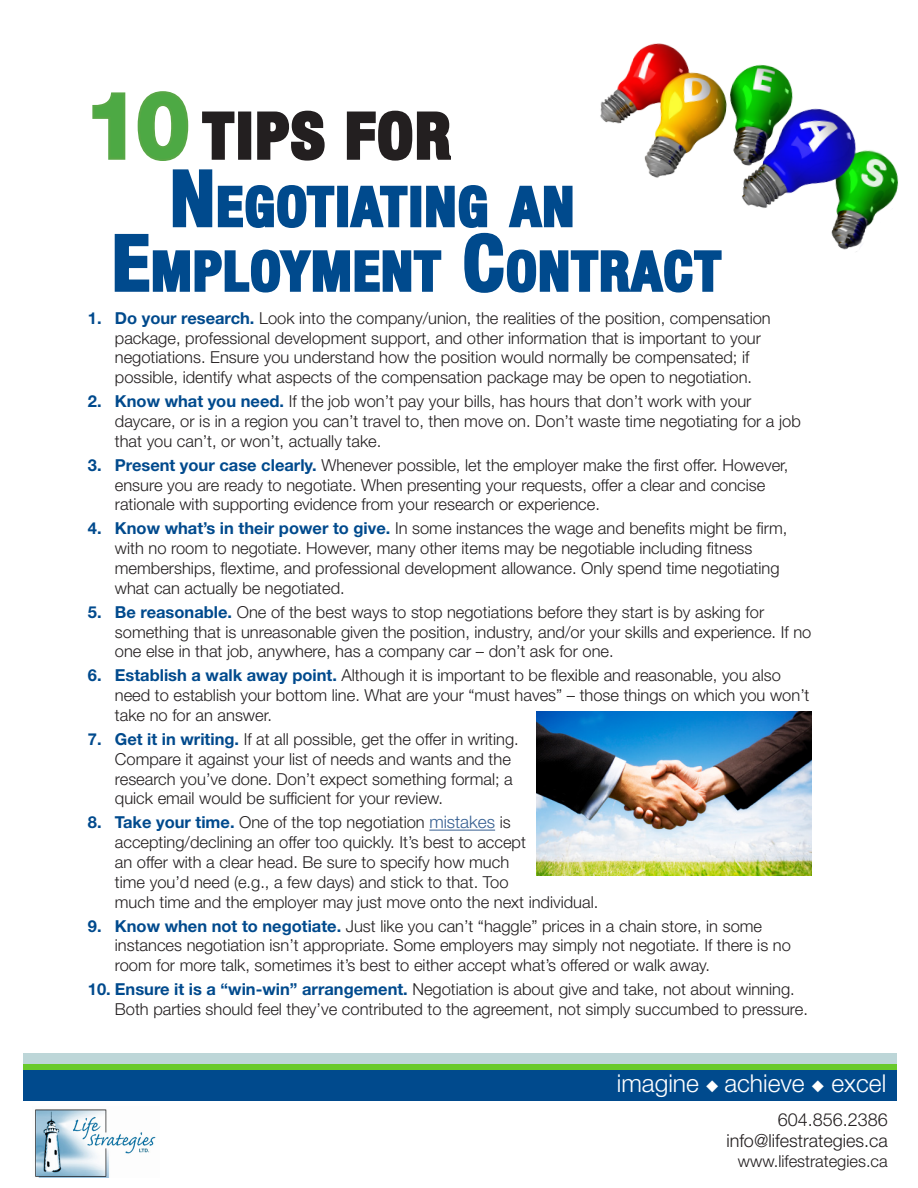
<style>
.page{position:relative;width:918px;height:1188px;background:#fff}
.page>*{position:absolute;margin:0;border:0;box-sizing:border-box;transform-origin:0 0}
.t1{font:700 condensed 61.5px "Helvetica Neue LT Std";letter-spacing:.06em;color:#231f20}
.t2{font:700 condensed 53.55px "Helvetica Neue LT Std";letter-spacing:.045em;color:#004a8d}
.t3{font:300 24.6px "Helvetica Neue LT Std";color:#fff}
.t4{font:300 18px "Helvetica Neue LT Std";color:#231f20}
.t5{font:300 16.5px/19.8px "Helvetica Neue LT Std";color:#231f20}
.s1{font-stretch:normal;font-size:90px;color:#4da944}
.s2{font-size:76.5px}
.s3{font-weight:700;color:#004a8d}
.s4{font-size:17.25px;color:#365f91}
</style>
<div class="page">
<div style="left:23px;top:1053px;width:874px;height:11px;background:#bdd6d8"></div>
<div style="left:23px;top:1070px;width:874px;height:30px;background:#004a8d"></div>
<div style="left:23px;top:1064px;width:874px;height:6px;background:#69ca2b"></div>
<img style="left:35px;top:1109px;width:121px;height:69px">
<img style="left:617px;top:43px;width:282px;height:209px">
<hr style="left:429px;top:830px;width:66px;height:1px;background:#365f91">
<svg style="left:92px;top:89px;width:631px;height:623px"></svg>
<img style="left:536px;top:712px;width:276px;height:164px">
<p class="t1" style="left:88px;top:98px;width:364px"><span class="s1">10</span> TIPS FOR</p>
<p class="t2" style="left:171px;top:174px;width:399px"><span class="s2">N</span>EGOTIATING AN</p>
<p class="t2" style="left:112px;top:239px;width:610px"><span class="s2">E</span>MPLOYMENT <span class="s2">C</span>ONTRACT</p>
<p class="t5" style="left:115px;top:308px;width:657px;text-indent:-27px"><span class="s3">1. Do your research.</span> Look into the company/union, the realities of the position, compensation package, professional development support, and other information that is important to your negotiations. Ensure you understand how the position would normally be compensated; if possible, identify what aspects of the compensation package may be open to negotiation.</p>
<p class="t5" style="left:115px;top:391px;width:687px;text-indent:-27px"><span class="s3">2. Know what you need.</span> If the job won’t pay your bills, has hours that don’t work with your daycare, or is in a region you can’t travel to, then move on. Don’t waste time negotiating for a job that you can’t, or won’t, actually take.</p>
<p class="t5" style="left:115px;top:455px;width:675px;text-indent:-27px"><span class="s3">3. Present your case clearly.</span> Whenever possible, let the employer make the first offer. However, ensure you are ready to negotiate. When presenting your requests, offer a clear and concise rationale with supporting evidence from your research or experience.</p>
<p class="t5" style="left:115px;top:518px;width:674px;text-indent:-27px"><span class="s3">4. Know what’s in their power to give.</span> In some instances the wage and benefits might be firm, with no room to negotiate. However, many other items may be negotiable including fitness memberships, flextime, and professional development allowance. Only spend time negotiating what can actually be negotiated.</p>
<p class="t5" style="left:115px;top:602px;width:698px;text-indent:-27px"><span class="s3">5. Be reasonable.</span> One of the best ways to stop negotiations before they start is by asking for something that is unreasonable given the position, industry, and/or your skills and experience. If no one else in that job, anywhere, has a company car – don’t ask for one.</p>
<p class="t5" style="left:115px;top:665px;width:696px;text-indent:-27px"><span class="s3">6. Establish a walk away point.</span> Although it is important to be flexible and reasonable, you also need to establish your bottom line. What are your “must haves” – those things on which you won’t take no for an answer.</p>
<p class="t5" style="left:115px;top:729px;width:405px;text-indent:-27px"><span class="s3">7. Get it in writing.</span> If at all possible, get the offer in writing.<br>Compare it against your list of needs and wants and the research you’ve done. Don’t expect something formal; a quick email would be sufficient for your review.</p>
<p class="t5" style="left:115px;top:812px;width:485px;text-indent:-27px"><span class="s3">8. Take your time.</span> One of the top negotiation <span class="s4">mistakes</span> is accepting/declining an offer too quickly. It’s best to accept<br>an offer with a clear head. Be sure to specify how much<br>time you’d need (e.g., a few days) and stick to that. Too<br>much time and the employer may just move onto the next individual.</p>
<p class="t5" style="left:115px;top:915px;width:678px;text-indent:-27px"><span class="s3">9. Know when not to negotiate.</span> Just like you can’t “haggle” prices in a chain store, in some instances negotiation isn’t appropriate. Some employers may simply not negotiate. If there is no room for more talk, sometimes it’s best to either accept what’s offered or walk away.</p>
<p class="t5" style="left:115px;top:979px;width:695px;text-indent:-27px"><span class="s3">10. Ensure it is a “win-win” arrangement.</span> Negotiation is about give and take, not about winning.<br>Both parties should feel they’ve contributed to the agreement, not simply succumbed to pressure.</p>
<p class="t3" style="left:617px;top:1068px;width:271px">imagine ◆ achieve ◆ excel</p>
<p class="t4" style="left:778px;top:1108px;width:112px">604.856.2386</p>
<p class="t4" style="left:726px;top:1130px;width:163px">info@lifestrategies.ca</p>
<p class="t5" style="left:738px;top:1151px;width:151px">www.lifestrategies.ca</p>
</div>
